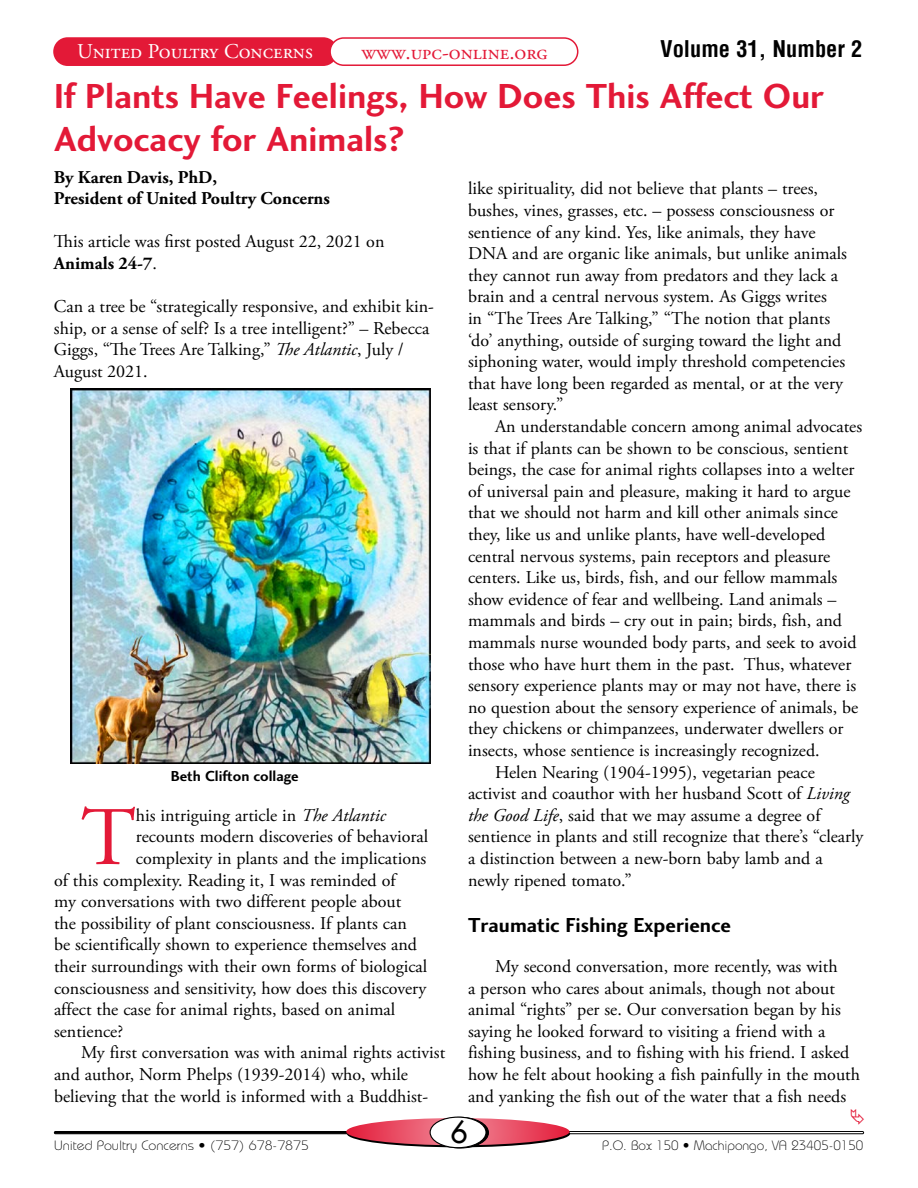
<style>
.page{position:relative;width:918px;height:1188px;background:#fff}
.page>*{position:absolute;margin:0;border:0;box-sizing:border-box;transform-origin:0 0}
.t1{font:83.1px "Adobe Garamond Pro";color:#e31937}
.t2{font:36px/43.2px "Charlotte Sans Bold Plain";color:#e31937}
.t3{font:30px "Futura";color:#000}
.t4{font:700 condensed 22.5px "Helvetica";color:#000}
.t5{font:21px "Charlotte Sans Bold Plain";color:#000}
.t6{font:21px "Adobe Garamond Pro";color:#fff}
.t7{font:21px "Adobe Garamond Pro";color:#e31937}
.t8{font:18px/21.6px "Adobe Garamond Pro";color:#000}
.t9{font:700 18px/21.6px "Adobe Garamond Pro";color:#000}
.t10{font:15px "Charlotte Sans Bold Plain";color:#000}
.t11{font:300 13.5px "Bauhaus";color:#000;scale:1.05 1}
.t12{font:300 13.5px "Bauhaus";color:#000}
.s1{font-weight:700}
.s2{font-style:italic}
</style>
<div class="page">
<div style="left:54px;top:1131px;width:414px;height:3px;border:1px solid #000"></div>
<div style="left:450px;top:1131px;width:414px;height:3px;border:1px solid #000"></div>
<svg style="left:347px;top:1120px;width:223px;height:27px"></svg>
<svg style="left:346px;top:1118px;width:224px;height:27px;background:#e64e64"></svg>
<div style="left:433px;top:1117px;width:55px;height:31px;background:#000;border-radius:50%"></div>
<div style="left:432px;top:1117px;width:57px;height:32px;border:1px solid #000;border-radius:50%"></div>
<div style="left:430px;top:1117px;width:56px;height:31px;background:#fff;border-radius:50%"></div>
<div style="left:430px;top:1117px;width:57px;height:31px;border:1px solid #000;border-radius:50%"></div>
<div style="left:53px;top:37px;width:285px;height:29px;background:#e31937;border-radius:14px"></div>
<div style="left:330px;top:38px;width:248px;height:27px;background:#fff;border-radius:14px"></div>
<div style="left:329px;top:37px;width:249px;height:29px;border:2px solid #e31937;border-radius:14px"></div>
<img style="left:70px;top:389px;width:361px;height:374px">
<p class="t6" style="left:77px;top:39px;width:237px">United Poultry Concerns</p>
<p class="t7" style="left:361px;top:40px;width:188px">www.upc-online.org</p>
<p class="t4" style="left:660px;top:34px;width:204px">Volume 31, Number 2</p>
<h2 class="t2" style="left:54px;top:74px;width:772px">If Plants Have Feelings, How Does This Affect Our<br>Advocacy for Animals?</h2>
<p class="t9" style="left:54px;top:166px;width:277px">By Karen Davis, PhD,<br>President of United Poultry Concerns</p>
<p class="t8" style="left:54px;top:232px;width:332px">This article was first posted August 22, 2021 on<br><span class="s1">Animals 24-7</span>.</p>
<p class="t8" style="left:54px;top:296px;width:381px">Can a tree be “strategically responsive, and exhibit kin&shy;ship, or a sense of self? Is a tree intelligent?” – Rebecca Giggs, “The Trees Are Talking,” <span class="s2">The Atlantic</span>, July / August 2021.</p>
<p class="t8" style="left:468px;top:179px;width:381px">like spirituality, did not believe that plants – trees, bushes, vines, grasses, etc. – possess consciousness or sentience of any kind. Yes, like animals, they have DNA and are organic like animals, but unlike animals they cannot run away from predators and they lack a brain and a central nervous system. As Giggs writes<br>in “The Trees Are Talking,” “The notion that plants ‘do’ anything, outside of surging toward the light and siphoning water, would imply threshold competencies that have long been regarded as mental, or at the very least sensory.”</p>
<p class="t8" style="left:495px;top:416px;width:369px">An understandable concern among animal advocates</p>
<p class="t8" style="left:468px;top:438px;width:382px">is that if plants can be shown to be conscious, sentient</p>
<p class="t8" style="left:468px;top:459px;width:388px">beings, the case for animal rights collapses into a welter</p>
<p class="t8" style="left:468px;top:481px;width:384px">of universal pain and pleasure, making it hard to argue</p>
<p class="t8" style="left:468px;top:503px;width:372px">that we should not harm and kill other animals since</p>
<p class="t8" style="left:468px;top:524px;width:359px">they, like us and unlike plants, have well-developed</p>
<p class="t8" style="left:468px;top:546px;width:364px">central nervous systems, pain receptors and pleasure</p>
<p class="t8" style="left:468px;top:567px;width:371px">centers. Like us, birds, fish, and our fellow mammals</p>
<p class="t8" style="left:468px;top:589px;width:370px">show evidence of fear and wellbeing. Land animals –</p>
<p class="t8" style="left:468px;top:611px;width:376px">mammals and birds – cry out in pain; birds, fish, and</p>
<p class="t8" style="left:468px;top:632px;width:390px">mammals nurse wounded body parts, and seek to avoid</p>
<p class="t8" style="left:468px;top:654px;width:385px">those who have hurt them in the past. Thus, whatever</p>
<p class="t8" style="left:468px;top:675px;width:390px">sensory experience plants may or may not have, there is</p>
<p class="t8" style="left:468px;top:697px;width:392px">no question about the sensory experience of animals, be</p>
<p class="t8" style="left:468px;top:719px;width:377px">they chickens or chimpanzees, underwater dwellers or</p>
<p class="t8" style="left:468px;top:740px;width:353px">insects, whose sentience is increasingly recognized.</p>
<p class="t8" style="left:495px;top:762px;width:321px">Helen Nearing (1904-1995), vegetarian peace</p>
<p class="t8" style="left:468px;top:783px;width:383px">activist and coauthor with her husband Scott of <span class="s2">Living</span></p>
<p class="t8" style="left:468px;top:805px;width:356px"><span class="s2">the Good Life</span>, said that we may assume a degree of</p>
<p class="t8" style="left:468px;top:827px;width:397px">sentience in plants and still recognize that there’s “clearly</p>
<p class="t8" style="left:468px;top:848px;width:356px">a distinction between a new-born baby lamb and a</p>
<p class="t8" style="left:468px;top:870px;width:165px">newly ripened tomato.”</p>
<p class="t5" style="left:468px;top:913px;width:265px">Traumatic Fishing Experience</p>
<p class="t8" style="left:468px;top:956px;width:394px;text-indent:27px">My second conversation, more recently, was with<br>a person who cares about animals, though not about animal “rights” per se. Our conversation began by his saying he looked forward to visiting a friend with a fishing business, and to fishing with his friend. I asked how he felt about hooking a fish painfully in the mouth and yanking the fish out of the water that a fish needs</p>
<p class="t10" style="left:171px;top:767px;width:129px">Beth Clifton collage</p>
<h1 class="t1" style="left:81px;top:788px;width:56px">T</h1>
<p class="t8" style="left:136px;top:805px;width:251px">his intriguing article in <span class="s2">The Atlantic</span></p>
<p class="t8" style="left:136px;top:827px;width:294px">recounts modern discoveries of behavioral</p>
<p class="t8" style="left:136px;top:848px;width:292px">complexity in plants and the implications</p>
<p class="t8" style="left:54px;top:870px;width:345px">of this complexity. Reading it, I was reminded of</p>
<p class="t8" style="left:54px;top:891px;width:349px">my conversations with two different people about</p>
<p class="t8" style="left:54px;top:913px;width:354px">the possibility of plant consciousness. If plants can</p>
<p class="t8" style="left:54px;top:935px;width:365px">be scientifically shown to experience themselves and</p>
<p class="t8" style="left:54px;top:956px;width:375px">their surroundings with their own forms of biological</p>
<p class="t8" style="left:54px;top:978px;width:374px">consciousness and sensitivity, how does this discovery</p>
<p class="t8" style="left:54px;top:999px;width:343px">affect the case for animal rights, based on animal</p>
<p class="t8" style="left:54px;top:1021px;width:71px">sentience?</p>
<p class="t8" style="left:81px;top:1043px;width:366px">My first conversation was with animal rights activist</p>
<p class="t8" style="left:54px;top:1064px;width:356px">and author, Norm Phelps (1939-2014) who, while</p>
<p class="t8" style="left:54px;top:1086px;width:376px">believing that the world is informed with a Buddhist-</p>
<p class="t11" style="left:54px;top:1137px;width:244px">United Poultry Concerns • (757) 678-7875</p>
<h3 class="t3" style="left:450px;top:1112px;width:19px">6</h3>
<p class="t12" style="left:602px;top:1137px;width:263px">P.O. Box 150 • Machipongo, VA 23405-0150</p>
</div>
